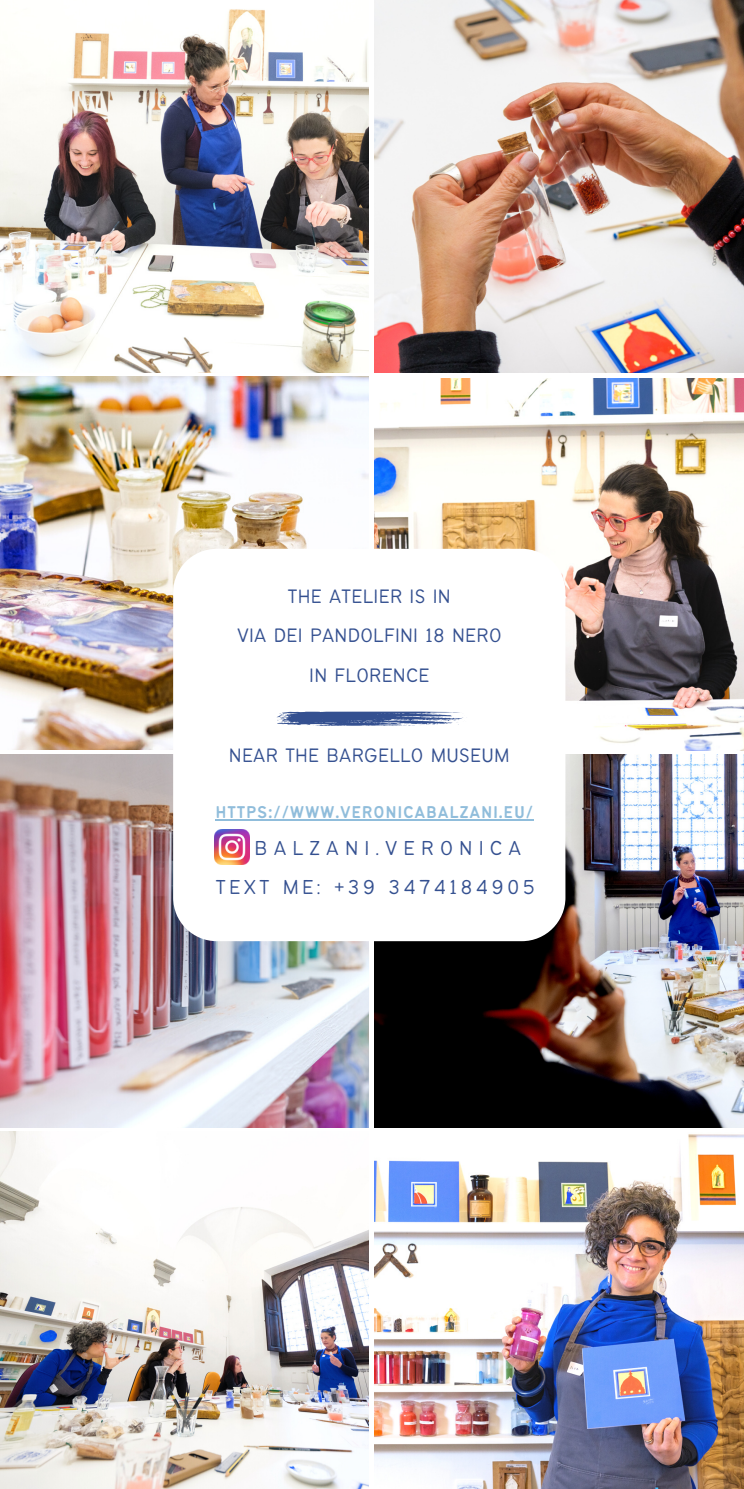
<style>
.page{position:relative;width:744px;height:1489px;background:#fff}
.page>*{position:absolute;margin:0;border:0;box-sizing:border-box;transform-origin:0 0}
.t1{font:300 22.22px/39px "Bantayog";letter-spacing:.145em;color:#345090}
.t2{font:300 21.35px/39.9px "Bantayog";letter-spacing:.01em;color:#345090;text-align:center}
.t3{font:18.72px "Bantayog";letter-spacing:.04em;color:#90bddb}
</style>
<div class="page">
<img style="left:0;top:9px;width:369px;height:364px">
<img style="left:0;top:1131px;width:369px;height:357px">
<img style="left:374px;top:0;width:369px;height:373px">
<img style="left:374px;top:378px;width:369px;height:372px">
<img style="left:0;top:755px;width:369px;height:372px">
<img style="left:0;top:377px;width:369px;height:372px">
<img style="left:374px;top:755px;width:369px;height:372px">
<div style="left:173px;top:549px;width:392px;height:392px;background:#fff;border-radius:44px"></div>
<img style="left:374px;top:1134px;width:369px;height:354px">
<svg style="left:276px;top:711px;width:187px;height:15px;background:#7387b2"></svg>
<img style="left:214px;top:829px;width:36px;height:35px">
<hr style="left:216px;top:819px;width:318px;height:1px;background:#90bddb">
<p class="t2" style="left:237px;top:577px;width:266px">THE ATELIER IS IN<br>VIA DEI PANDOLFINI 18 NERO<br>IN FLORENCE</p>
<p class="t2" style="left:229px;top:737px;width:282px">NEAR THE BARGELLO MUSEUM</p>
<p class="t3" style="left:216px;top:804px;width:319px">HTTPS://WWW.VERONICABALZANI.EU/</p>
<p class="t1" style="left:216px;top:830px;width:321px;text-indent:39px">BALZANI.VERONICA<br>TEXT ME: +39 3474184905</p>
</div>
